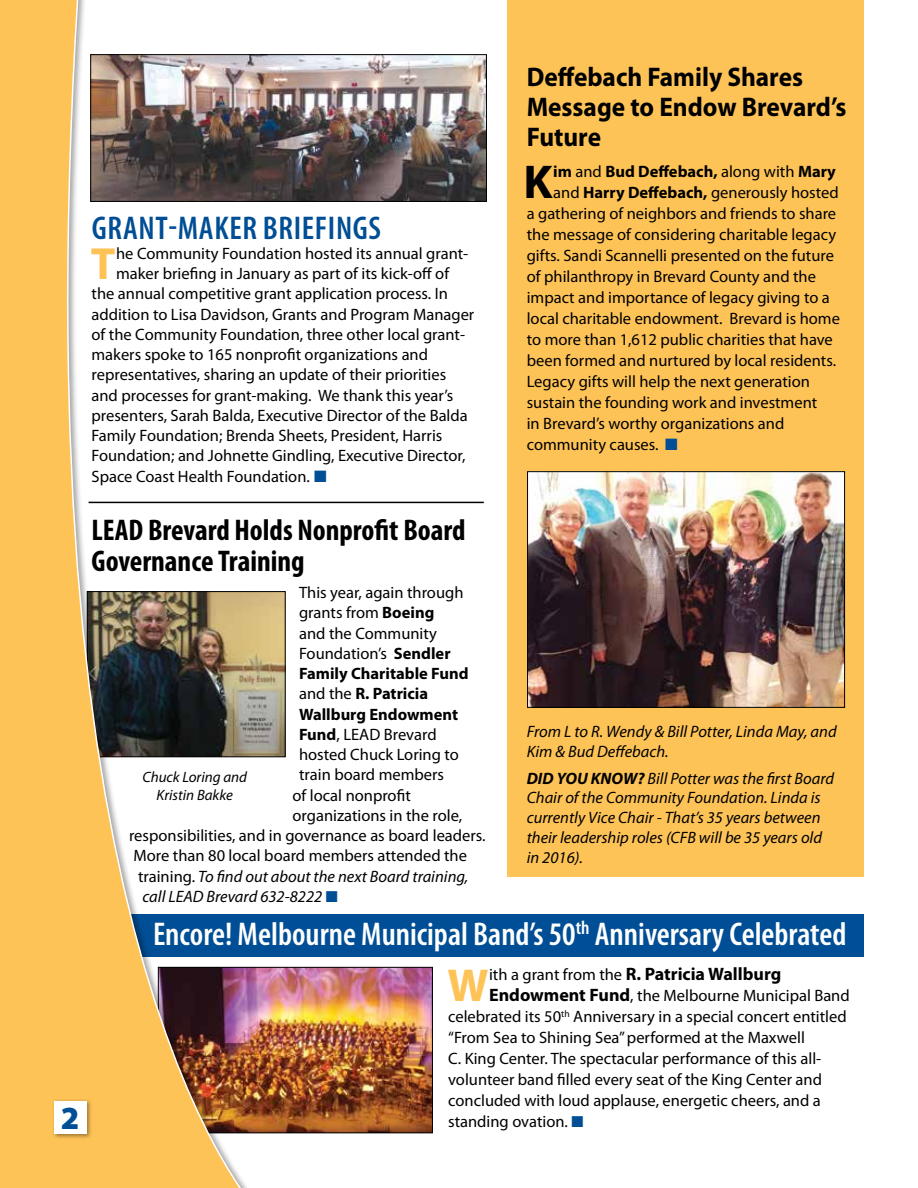
<style>
.page{position:relative;width:918px;height:1188px;background:#fff}
.page>*{position:absolute;margin:0;border:0;box-sizing:border-box;transform-origin:0 0}
.t1{font:700 47.7px "Myriad Pro";color:#000}
.t2{font:700 46.35px "Myriad Pro";color:#fec357}
.t3{font:700 45.3px "Myriad Pro";color:#fec357}
.t4{font:600 condensed 33px "Myriad Pro";color:#fff}
.t5{font:600 condensed 33px "Myriad Pro";letter-spacing:.02em;color:#004e95}
.t6{font:900 32.4px "Myriad Pro";color:#004e95}
.t7{font:700 condensed 30px/31.5px "Myriad Pro";color:#000}
.t8{font:700 27px/30px "Myriad Pro";color:#000;scale:.94 1}
.t9{font:700 18px "Myriad Pro";color:#000}
.t10{font:16.5px/21px "Myriad Pro";color:#000}
.t11{font:italic 16.5px/19.8px "Myriad Pro";color:#000}
.t12{font:700 16.5px "Myriad Pro";color:#000}
.t13{font:italic 15px/18px "Myriad Pro";color:#000;text-align:center}
.s1{color:#004e95}
.s2{font-weight:700}
.s3{font-weight:400}
.s4{font-style:normal}
.s5{font-weight:400;font-size:16.5px}
.s6{font-weight:700;font-size:18px}
</style>
<div class="page">
<img style="left:282px;top:969px;width:149px;height:162px">
<div style="left:158px;top:967px;width:275px;height:166px;border:1px solid #000"></div>
<div style="left:123px;top:914px;width:741px;height:43px;background:#004e95"></div>
<div style="left:0;top:0;width:282px;height:1188px;background:#000;opacity:.35"></div>
<svg style="left:0;top:0;width:273px;height:1188px"></svg>
<div style="left:52px;top:1099px;width:41px;height:41px;background:#000;opacity:.4"></div>
<div style="left:54px;top:1101px;width:33px;height:33px;background:#fff"></div>
<div style="left:508px;top:0;width:356px;height:877px;background:#fec357"></div>
<img style="left:92px;top:56px;width:393px;height:144px">
<div style="left:90px;top:54px;width:397px;height:148px;border:1px solid #000"></div>
<img style="left:529px;top:473px;width:314px;height:233px">
<div style="left:527px;top:471px;width:318px;height:237px;border:1px solid #000"></div>
<hr style="left:89px;top:502px;width:395px;height:1px;background:#000">
<h3 class="t6" style="left:61px;top:1100px;width:20px">2</h3>
<h3 class="t5" style="left:92px;top:207px;width:291px">GRANT-MAKER BRIEFINGS</h3>
<h3 class="t3" style="left:91px;top:238px;width:26px">T</h3>
<p class="t10" style="left:116px;top:243px;width:354px">he Community Foundation hosted its annual grant-</p>
<p class="t10" style="left:116px;top:263px;width:335px">maker briefing in January as part of its kick-off of</p>
<p class="t10" style="left:92px;top:284px;width:358px">the annual competitive grant application process. In</p>
<p class="t10" style="left:92px;top:304px;width:384px">addition to Lisa Davidson, Grants and Program Manager</p>
<p class="t10" style="left:92px;top:324px;width:375px">of the Community Foundation, three other local grant-</p>
<p class="t10" style="left:92px;top:344px;width:338px">makers spoke to 165 nonprofit organizations and</p>
<p class="t10" style="left:92px;top:365px;width:356px">representatives, sharing an update of their priorities</p>
<p class="t10" style="left:92px;top:385px;width:363px">and processes for grant-making. We thank this year’s</p>
<p class="t10" style="left:92px;top:405px;width:378px">presenters, Sarah Balda, Executive Director of the Balda</p>
<p class="t10" style="left:92px;top:425px;width:352px">Family Foundation; Brenda Sheets, President, Harris</p>
<p class="t10" style="left:92px;top:446px;width:375px">Foundation; and Johnette Gindling, Executive Director,</p>
<p class="t10" style="left:92px;top:466px;width:237px">Space Coast Health Foundation. <span class="s1">■</span></p>
<h3 class="t7" style="left:92px;top:514px;width:375px">LEAD Brevard Holds Nonprofit Board<br>Governance Training</h3>
<p class="t10" style="left:299px;top:582px;width:166px">This year, again through</p>
<p class="t10" style="left:299px;top:603px;width:137px">grants from <span class="s2">Boeing</span></p>
<p class="t10" style="left:299px;top:623px;width:139px">and the Community</p>
<p class="t10" style="left:299px;top:643px;width:153px">Foundation’s <span class="s2">Sendler</span></p>
<p class="t12" style="left:299px;top:664px;width:171px">Family Charitable Fund</p>
<p class="t12" style="left:299px;top:685px;width:131px"><span class="s3">and the</span> R. Patricia</p>
<p class="t12" style="left:299px;top:705px;width:161px">Wallburg Endowment</p>
<p class="t10" style="left:299px;top:724px;width:139px"><span class="s2">Fund</span>, LEAD Brevard</p>
<p class="t10" style="left:299px;top:744px;width:161px">hosted Chuck Loring to</p>
<p class="t10" style="left:299px;top:765px;width:147px">train board members</p>
<p class="t10" style="left:293px;top:785px;width:120px">of local nonprofit</p>
<p class="t10" style="left:293px;top:805px;width:171px">organizations in the role,</p>
<p class="t10" style="left:129px;top:825px;width:358px">responsibilities, and in governance as board leaders.</p>
<p class="t10" style="left:134px;top:846px;width:335px">More than 80 local board members attended the</p>
<p class="t11" style="left:138px;top:867px;width:332px"><span class="s4">training.</span> To find out about the next Board training,</p>
<p class="t11" style="left:143px;top:887px;width:197px">call LEAD Brevard 632-8222 <span class="s1">■</span></p>
<p class="t13" style="left:142px;top:769px;width:106px">Chuck Loring and<br>Kristin Bakke</p>
<h3 class="t8" style="left:527px;top:62px;width:342px">Deffebach Family Shares<br>Message to Endow Brevard’s<br>Future</h3>
<h1 class="t1" style="left:524px;top:155px;width:31px">K</h1>
<p class="t12" style="left:553px;top:162px;width:284px">im <span class="s3">and</span> Bud Deffebach, <span class="s3">along with</span> Mary</p>
<p class="t10" style="left:553px;top:182px;width:287px">and <span class="s2">Harry Deffebach,</span> generously hosted</p>
<p class="t10" style="left:527px;top:203px;width:311px">a gathering of neighbors and friends to share</p>
<p class="t10" style="left:527px;top:224px;width:311px">the message of considering charitable legacy</p>
<p class="t10" style="left:527px;top:245px;width:309px">gifts. Sandi Scannelli presented on the future</p>
<p class="t10" style="left:527px;top:266px;width:291px">of philanthropy in Brevard County and the</p>
<p class="t10" style="left:527px;top:287px;width:305px">impact and importance of legacy giving to a</p>
<p class="t10" style="left:527px;top:308px;width:315px">local charitable endowment. Brevard is home</p>
<p class="t10" style="left:527px;top:329px;width:308px">to more than 1,612 public charities that have</p>
<p class="t10" style="left:527px;top:350px;width:311px">been formed and nurtured by local residents.</p>
<p class="t10" style="left:527px;top:371px;width:285px">Legacy gifts will help the next generation</p>
<p class="t10" style="left:527px;top:392px;width:292px">sustain the founding work and investment</p>
<p class="t10" style="left:527px;top:413px;width:259px">in Brevard’s worthy organizations and</p>
<p class="t10" style="left:527px;top:434px;width:152px">community causes. <span class="s1">■</span></p>
<p class="t11" style="left:527px;top:722px;width:311px">From L to R. Wendy &amp; Bill Potter, Linda May, and<br>Kim &amp; Bud Deffebach.</p>
<p class="t11" style="left:527px;top:769px;width:309px"><span class="s2">DID YOU KNOW?</span> Bill Potter was the first Board Chair of the Community Foundation. Linda is currently Vice Chair - That’s 35 years between their leadership roles (CFB will be 35 years old in 2016).</p>
<h3 class="t4" style="left:153px;top:914px;width:695px">Encore! Melbourne Municipal Band’s 50<sup>th</sup> Anniversary Celebrated</h3>
<h2 class="t2" style="left:448px;top:960px;width:43px">W</h2>
<p class="t9" style="left:489px;top:964px;width:294px"><span class="s5">ith a grant from the</span> R. Patricia Wallburg</p>
<p class="t10" style="left:448px;top:985px;width:403px;text-indent:41px"><span class="s6">Endowment Fund</span>, the Melbourne Municipal Band celebrated its 50<sup>th</sup> Anniversary in a special concert entitled “From Sea to Shining Sea” performed at the Maxwell<br>C. King Center. The spectacular performance of this all&shy;volunteer band filled every seat of the King Center and concluded with loud applause, energetic cheers, and a standing ovation. <span class="s1">■</span></p>
</div>
